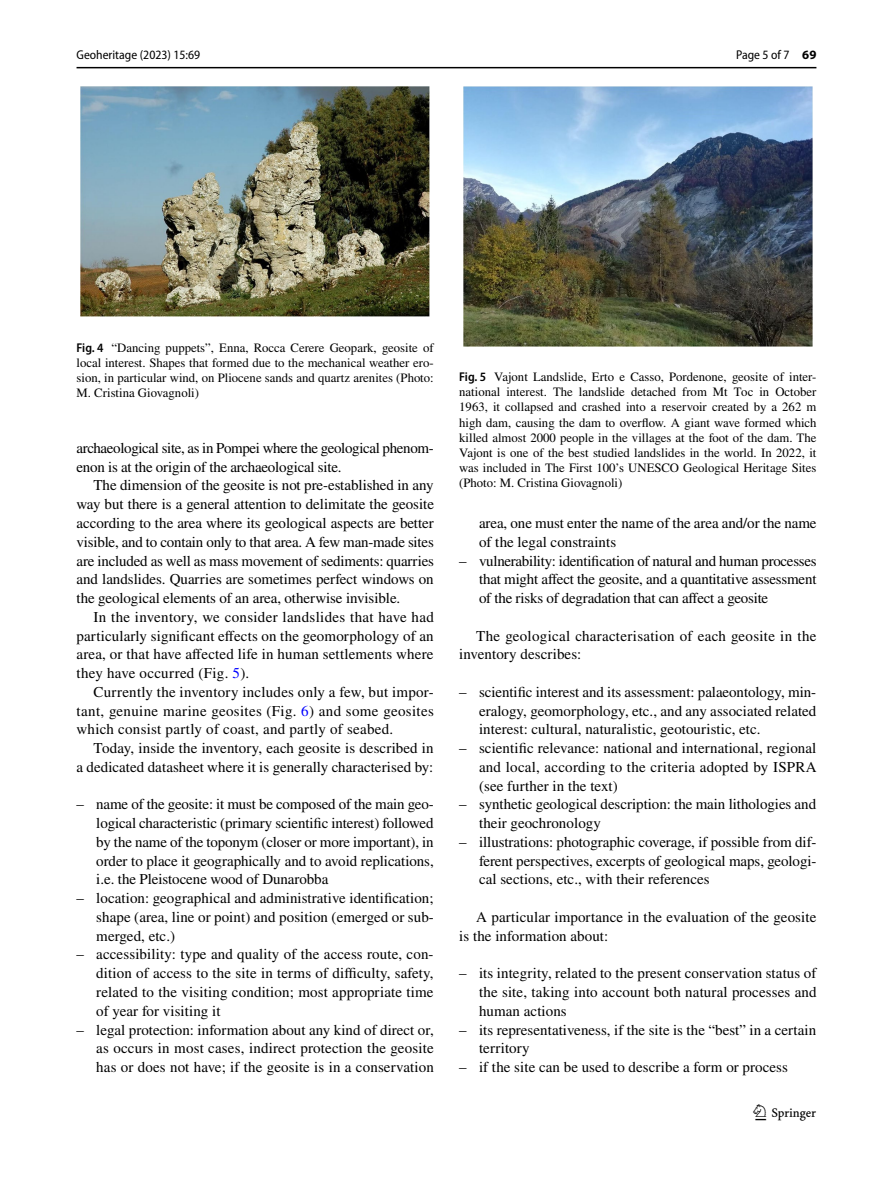
<style>
.page{position:relative;width:893px;height:1187px;background:#fff}
.page>*{position:absolute;margin:0;border:0;box-sizing:border-box;transform-origin:0 0}
.t1{font:22.5px "Springnew Regular 3";color:#000}
.t2{font:15px/18.8px "STIX";letter-spacing:.005em;color:#000;text-align:justify}
.t3{font:15px/18.8px "STIX";letter-spacing:-.025em;color:#000}
.t4{font:12.75px/15px "STIX";color:#000;text-align:justify}
.t5{font:semi-condensed 12.75px "Myriad Pro";color:#000}
.s1{font-weight:700;font-stretch:normal}
.s2{font-family:"Myriad Pro";font-weight:600;font-stretch:semi-condensed}
.s3{color:#00f}
</style>
<div class="page">
<hr style="left:77px;top:67px;width:739px;height:1px;background:#000">
<div style="left:77px;top:87px;width:357px;height:230px;background:linear-gradient(to bottom,#fff,#fff)"></div>
<img style="left:81px;top:87px;width:349px;height:230px">
<img style="left:464px;top:87px;width:348px;height:259px">
<p class="t5" style="left:77px;top:48px;width:125px">Geoheritage (2023) 15:69</p>
<p class="t5" style="left:736px;top:48px;width:82px">Page 5 of 7 <span class="s1">69</span></p>
<p class="t4" style="left:77px;top:341px;width:359px"><span class="s2">Fig. 4</span> “Dancing puppets”, Enna, Rocca Cerere Geopark, geosite of local interest. Shapes that formed due to the mechanical weather ero&shy;sion, in particular wind, on Pliocene sands and quartz arenites (Photo:<br>M. Cristina Giovagnoli)</p>
<p class="t3" style="left:77px;top:439px;width:359px">archaeological site, as in Pompei where the geological phenom&shy;enon is at the origin of the archaeological site.</p>
<p class="t2" style="left:77px;top:477px;width:359px;text-indent:17px">The dimension of the geosite is not pre-established in any way but there is a general attention to delimitate the geosite according to the area where its geological aspects are better visible, and to contain only to that area. A few man-made sites are included as well as mass movement of sediments: quarries and landslides. Quarries are sometimes perfect windows on the geological elements of an area, otherwise invisible.</p>
<p class="t2" style="left:77px;top:608px;width:359px;text-indent:17px">In the inventory, we consider landslides that have had particularly significant effects on the geomorphology of an area, or that have affected life in human settlements where they have occurred (Fig. <span class="s3">5</span>).</p>
<p class="t2" style="left:77px;top:683px;width:359px;text-indent:17px">Currently the inventory includes only a few, but impor&shy;tant, genuine marine geosites (Fig. <span class="s3">6</span>) and some geosites which consist partly of coast, and partly of seabed.</p>
<p class="t2" style="left:77px;top:739px;width:359px;text-align:right">Today, inside the inventory, each geosite is described in<br>a dedicated datasheet where it is generally characterised by:</p>
<p class="t2" style="left:96px;top:796px;width:339px;text-indent:-20px">– name of the geosite: it must be composed of the main geo&shy;logical characteristic (primary scientific interest) followed by the name of the toponym (closer or more important), in order to place it geographically and to avoid replications, i.e. the Pleistocene wood of Dunarobba</p>
<p class="t2" style="left:96px;top:889px;width:339px;text-indent:-20px">– location: geographical and administrative identification; shape (area, line or point) and position (emerged or sub&shy;merged, etc.)</p>
<p class="t2" style="left:96px;top:946px;width:339px;text-indent:-20px">– accessibility: type and quality of the access route, con&shy;dition of access to the site in terms of difficulty, safety, related to the visiting condition; most appropriate time of year for visiting it</p>
<p class="t2" style="left:96px;top:1021px;width:339px;text-indent:-20px">– legal protection: information about any kind of direct or, as occurs in most cases, indirect protection the geosite has or does not have; if the geosite is in a conservation</p>
<p class="t4" style="left:459px;top:370px;width:359px"><span class="s2">Fig. 5</span> Vajont Landslide, Erto e Casso, Pordenone, geosite of inter&shy;national interest. The landslide detached from Mt Toc in October 1963, it collapsed and crashed into a reservoir created by a 262 m high dam, causing the dam to overflow. A giant wave formed which killed almost 2000 people in the villages at the foot of the dam. The Vajont is one of the best studied landslides in the world. In 2022, it was included in The First 100’s UNESCO Geological Heritage Sites (Photo: M. Cristina Giovagnoli)</p>
<p class="t2" style="left:479px;top:514px;width:339px">area, one must enter the name of the area and/or the name of the legal constraints</p>
<p class="t2" style="left:479px;top:552px;width:339px;text-indent:-20px">– vulnerability: identification of natural and human processes that might affect the geosite, and a quantitative assessment of the risks of degradation that can affect a geosite</p>
<p class="t2" style="left:459px;top:627px;width:359px;text-indent:17px">The geological characterisation of each geosite in the inventory describes:</p>
<p class="t2" style="left:479px;top:683px;width:339px;text-indent:-20px">– scientific interest and its assessment: palaeontology, min&shy;eralogy, geomorphology, etc., and any associated related interest: cultural, naturalistic, geotouristic, etc.</p>
<p class="t2" style="left:479px;top:739px;width:339px;text-indent:-20px">– scientific relevance: national and international, regional and local, according to the criteria adopted by ISPRA (see further in the text)</p>
<p class="t2" style="left:479px;top:796px;width:339px;text-indent:-20px">– synthetic geological description: the main lithologies and their geochronology</p>
<p class="t2" style="left:479px;top:833px;width:339px;text-indent:-20px">– illustrations: photographic coverage, if possible from dif&shy;ferent perspectives, excerpts of geological maps, geologi&shy;cal sections, etc., with their references</p>
<p class="t2" style="left:459px;top:908px;width:359px;text-indent:17px">A particular importance in the evaluation of the geosite is the information about:</p>
<p class="t2" style="left:479px;top:964px;width:339px;text-indent:-20px">– its integrity, related to the present conservation status of the site, taking into account both natural processes and human actions</p>
<p class="t2" style="left:479px;top:1021px;width:339px;text-indent:-20px">– its representativeness, if the site is the “best” in a certain territory</p>
<p class="t2" style="left:459px;top:1058px;width:330px">– if the site can be used to describe a form or process</p>
<h1 class="t1" style="left:755px;top:1104px;width:62px">1 3</h1>
</div>
